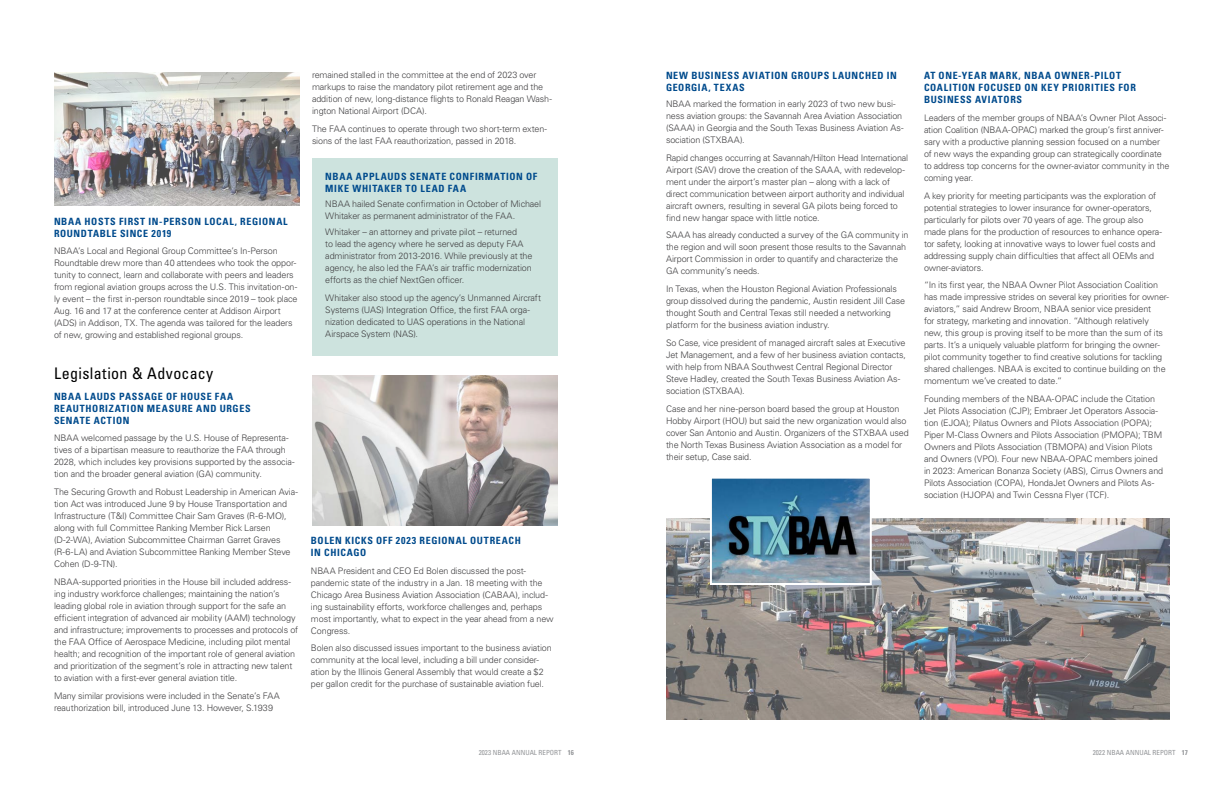
<style>
.page{position:relative;width:1224px;height:792px;background:#fff}
.page>*{position:absolute;margin:0;border:0;box-sizing:border-box;transform-origin:0 0}
.t1{font:condensed 16px "Univers LT Std";letter-spacing:.02em;color:#000}
.t2{font:700 condensed 10px/12px "Univers LT Std";letter-spacing:.065em;color:#004b8d}
.t3{font:300 9px/12px "Univers LT Std";letter-spacing:-.015em;color:#414042}
.t4{font:condensed 7px "Univers LT Std";color:#939598}
.s1{font-weight:700}
</style>
<div class="page">
<div style="left:312px;top:158px;width:246px;height:198px;background:#cde3de"></div>
<img style="left:54px;top:72px;width:246px;height:134px">
<img style="left:312px;top:376px;width:245px;height:149px">
<img style="left:666px;top:518px;width:504px;height:202px">
<img style="left:713px;top:480px;width:156px;height:102px">
<div style="left:710px;top:477px;width:162px;height:108px;border:2px solid #fff"></div>
<p class="t2" style="left:54px;top:215px;width:235px">NBAA HOSTS FIRST IN-PERSON LOCAL, REGIONAL<br>ROUNDTABLE SINCE 2019</p>
<p class="t3" style="left:54px;top:245px;width:245px">NBAA’s Local and Regional Group Committee’s In-Person Roundtable drew more than 40 attendees who took the oppor&shy;tunity to connect, learn and collaborate with peers and leaders from regional aviation groups across the U.S. This invitation-on&shy;ly event – the first in-person roundtable since 2019 – took place Aug. 16 and 17 at the conference center at Addison Airport (ADS) in Addison, TX. The agenda was tailored for the leaders of new, growing and established regional groups.</p>
<h1 class="t1" style="left:54px;top:363px;width:161px">Legislation &amp; Advocacy</h1>
<p class="t2" style="left:54px;top:390px;width:198px">NBAA LAUDS PASSAGE OF HOUSE FAA<br>REAUTHORIZATION MEASURE AND URGES<br>SENATE ACTION</p>
<p class="t3" style="left:54px;top:432px;width:242px">NBAA welcomed passage by the U.S. House of Representa&shy;tives of a bipartisan measure to reauthorize the FAA through 2028, which includes key provisions supported by the associa&shy;tion and the broader general aviation (GA) community.</p>
<p class="t3" style="left:54px;top:486px;width:245px">The Securing Growth and Robust Leadership in American Avia&shy;tion Act was introduced June 9 by House Transportation and Infrastructure (T&amp;I) Committee Chair Sam Graves (R-6-MO), along with full Committee Ranking Member Rick Larsen (D-2-WA), Aviation Subcommittee Chairman Garret Graves (R-6-LA) and Aviation Subcommittee Ranking Member Steve Cohen (D-9-TN).</p>
<p class="t3" style="left:54px;top:576px;width:246px">NBAA-supported priorities in the House bill included address&shy;ing industry workforce challenges; maintaining the nation’s leading global role in aviation through support for the safe an efficient integration of advanced air mobility (AAM) technology and infrastructure; improvements to processes and protocols of the FAA Office of Aerospace Medicine, including pilot mental health; and recognition of the important role of general aviation and prioritization of the segment’s role in attracting new talent to aviation with a first-ever general aviation title.</p>
<p class="t3" style="left:54px;top:689px;width:227px">Many similar provisions were included in the Senate’s FAA reauthorization bill, introduced June 13. However, S.1939</p>
<p class="t3" style="left:312px;top:69px;width:241px">remained stalled in the committee at the end of 2023 over markups to raise the mandatory pilot retirement age and the addition of new, long-distance flights to Ronald Reagan Wash&shy;ington National Airport (DCA).</p>
<p class="t3" style="left:312px;top:123px;width:237px">The FAA continues to operate through two short-term exten&shy;sions of the last FAA reauthorization, passed in 2018.</p>
<p class="t2" style="left:325px;top:170px;width:214px">NBAA APPLAUDS SENATE CONFIRMATION OF<br>MIKE WHITAKER TO LEAD FAA</p>
<p class="t3" style="left:325px;top:198px;width:217px">NBAA hailed Senate confirmation in October of Michael<br>Whitaker as permanent administrator of the FAA.</p>
<p class="t3" style="left:325px;top:226px;width:209px">Whitaker – an attorney and private pilot – returned<br>to lead the agency where he served as deputy FAA administrator from 2013-2016. While previously at the agency, he also led the FAA’s air traffic modernization efforts as the chief NextGen officer.</p>
<p class="t3" style="left:325px;top:292px;width:217px">Whitaker also stood up the agency’s Unmanned Aircraft Systems (UAS) Integration Office, the first FAA orga&shy;nization dedicated to UAS operations in the National Airspace System (NAS).</p>
<p class="t2" style="left:311px;top:534px;width:212px">BOLEN KICKS OFF 2023 REGIONAL OUTREACH<br>IN CHICAGO</p>
<p class="t3" style="left:311px;top:564px;width:244px">NBAA President and CEO Ed Bolen discussed the post&shy;pandemic state of the industry in a Jan. 18 meeting with the Chicago Area Business Aviation Association (CABAA), includ&shy;ing sustainability efforts, workforce challenges and, perhaps most importantly, what to expect in the year ahead from a new Congress.</p>
<p class="t3" style="left:311px;top:642px;width:242px">Bolen also discussed issues important to the business aviation community at the local level, including a bill under consider&shy;ation by the Illinois General Assembly that would create a $2 per gallon credit for the purchase of sustainable aviation fuel.</p>
<p class="t2" style="left:666px;top:70px;width:232px">NEW BUSINESS AVIATION GROUPS LAUNCHED IN<br>GEORGIA, TEXAS</p>
<p class="t3" style="left:666px;top:98px;width:239px">NBAA marked the formation in early 2023 of two new busi&shy;ness aviation groups: the Savannah Area Aviation Association (SAAA) in Georgia and the South Texas Business Aviation As&shy;sociation (STXBAA).</p>
<p class="t3" style="left:666px;top:151px;width:244px">Rapid changes occurring at Savannah/Hilton Head International Airport (SAV) drove the creation of the SAAA, with redevelop&shy;ment under the airport’s master plan – along with a lack of direct communication between airport authority and individual aircraft owners, resulting in several GA pilots being forced to find new hangar space with little notice.</p>
<p class="t3" style="left:666px;top:229px;width:244px">SAAA has already conducted a survey of the GA community in the region and will soon present those results to the Savannah Airport Commission in order to quantify and characterize the GA community’s needs.</p>
<p class="t3" style="left:666px;top:283px;width:241px">In Texas, when the Houston Regional Aviation Professionals group dissolved during the pandemic, Austin resident Jill Case thought South and Central Texas still needed a networking platform for the business aviation industry.</p>
<p class="t3" style="left:666px;top:337px;width:241px">So Case, vice president of managed aircraft sales at Executive Jet Management, and a few of her business aviation contacts, with help from NBAA Southwest Central Regional Director Steve Hadley, created the South Texas Business Aviation As&shy;sociation (STXBAA).</p>
<p class="t3" style="left:666px;top:402px;width:244px">Case and her nine-person board based the group at Houston Hobby Airport (HOU) but said the new organization would also cover San Antonio and Austin. Organizers of the STXBAA used the North Texas Business Aviation Association as a model for their setup, Case said.</p>
<p class="t2" style="left:924px;top:70px;width:213px">AT ONE-YEAR MARK, NBAA OWNER-PILOT<br>COALITION FOCUSED ON KEY PRIORITIES FOR<br>BUSINESS AVIATORS</p>
<p class="t3" style="left:924px;top:112px;width:247px">Leaders of the member groups of NBAA’s Owner Pilot Associ&shy;ation Coalition (NBAA-OPAC) marked the group’s first anniver&shy;sary with a productive planning session focused on a number of new ways the expanding group can strategically coordinate to address top concerns for the owner-aviator community in the coming year.</p>
<p class="t3" style="left:924px;top:190px;width:240px">A key priority for meeting participants was the exploration of potential strategies to lower insurance for owner-operators, particularly for pilots over 70 years of age. The group also made plans for the production of resources to enhance opera&shy;tor safety, looking at innovative ways to lower fuel costs and addressing supply chain difficulties that affect all OEMs and owner-aviators.</p>
<p class="t3" style="left:924px;top:279px;width:247px">“In its first year, the NBAA Owner Pilot Association Coalition has made impressive strides on several key priorities for owner&shy;aviators,” said Andrew Broom, NBAA senior vice president<br>for strategy, marketing and innovation. “Although relatively new, this group is proving itself to be more than the sum of its parts. It’s a uniquely valuable platform for bringing the owner&shy;pilot community together to find creative solutions for tackling shared challenges. NBAA is excited to continue building on the momentum we’ve created to date.”</p>
<p class="t3" style="left:924px;top:393px;width:241px">Founding members of the NBAA-OPAC include the Citation Jet Pilots Association (CJP); Embraer Jet Operators Associa&shy;tion (EJOA); Pilatus Owners and Pilots Association (POPA); Piper M-Class Owners and Pilots Association (PMOPA); TBM Owners and Pilots Association (TBMOPA) and Vision Pilots and Owners (VPO). Four new NBAA-OPAC members joined in 2023: American Bonanza Society (ABS), Cirrus Owners and Pilots Association (COPA), HondaJet Owners and Pilots As&shy;sociation (HJOPA) and Twin Cessna Flyer (TCF).</p>
<p class="t4" style="left:479px;top:749px;width:97px">2023 NBAA ANNUAL REPORT <span class="s1">16</span></p>
<p class="t4" style="left:1093px;top:749px;width:97px">2022 NBAA ANNUAL REPORT <span class="s1">17</span></p>
</div>
